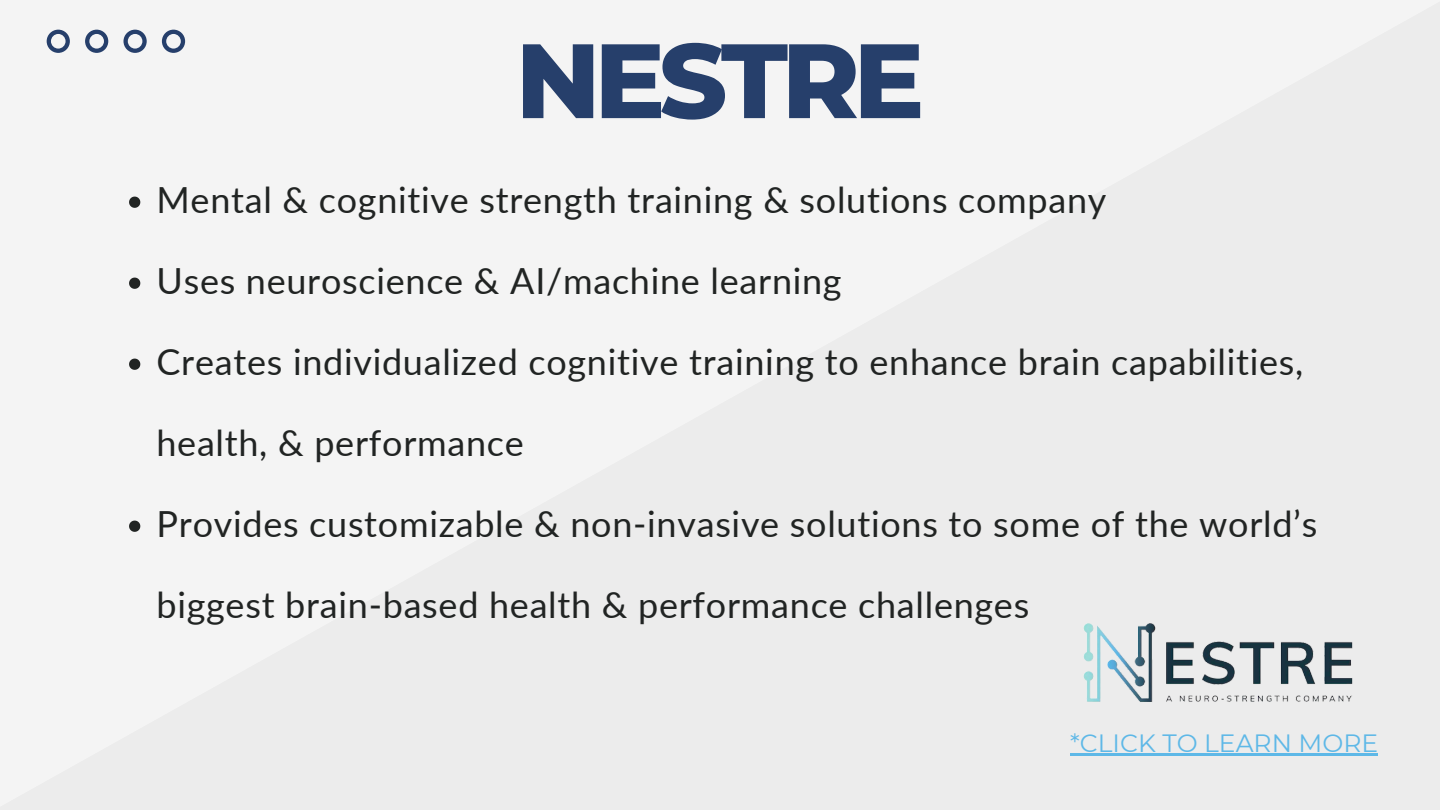
<style>
.page{position:relative;width:1440px;height:810px;background:#f4f4f4}
.page>*{position:absolute;margin:0;border:0;box-sizing:border-box;transform-origin:0 0}
.t1{font:800 105.4px "Montserrat";letter-spacing:-.06em;color:#263f6b}
.t2{font:36px "Lato";letter-spacing:.02em;color:#212423}
.t3{font:25px "Montserrat";color:#5eb8e7}
</style>
<div class="page">
<svg style="left:129px;top:197px;width:11px;height:11px"></svg>
<svg style="left:129px;top:278px;width:11px;height:11px"></svg>
<svg style="left:129px;top:359px;width:11px;height:11px"></svg>
<svg style="left:129px;top:521px;width:11px;height:11px"></svg>
<svg style="left:47px;top:30px;width:138px;height:23px"></svg>
<div style="left:961px;top:514px;width:479px;height:296px;background:#ececec"></div>
<hr style="left:1070px;top:754px;width:308px;height:2px;background:#5eb8e7">
<h1 class="t1" style="left:516px;top:16px;width:410px">NESTRE</h1>
<p class="t2" style="left:157px;top:178px;width:951px">Mental &amp; cognitive strength training &amp; solutions company</p>
<p class="t2" style="left:157px;top:259px;width:687px">Uses neuroscience &amp; AI/machine learning</p>
<p class="t2" style="left:157px;top:340px;width:1148px">Creates individualized cognitive training to enhance brain capabilities,</p>
<p class="t2" style="left:157px;top:421px;width:369px">health, &amp; performance</p>
<p class="t2" style="left:157px;top:502px;width:1162px">Provides customizable &amp; non-invasive solutions to some of the world’s</p>
<p class="t2" style="left:157px;top:583px;width:874px">biggest brain-based health &amp; performance challenges</p>
<p class="t3" style="left:1070px;top:728px;width:310px">*CLICK TO LEARN MORE</p>
</div>
